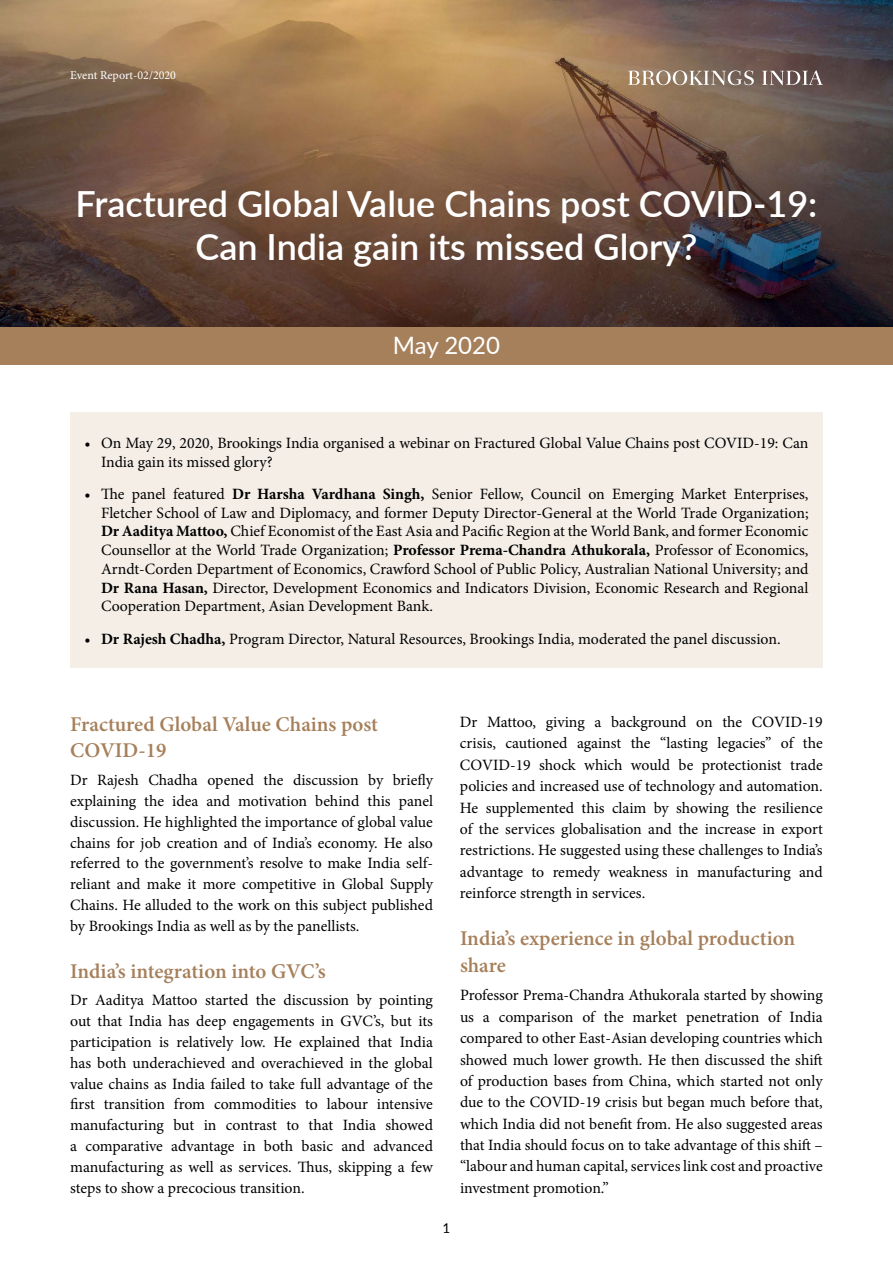
<style>
.page{position:relative;width:893px;height:1263px;background:#fff}
.page>*{position:absolute;margin:0;border:0;box-sizing:border-box;transform-origin:0 0}
.t1{font:600 36px/43.2px "Lato";color:#fff;text-align:center}
.t2{font:24px "Lato";color:#fff}
.t3{font:600 21px/26.5px "Minion Pro";color:#a6805b}
.t4{font:15.75px/21.3px "Minion Pro";color:#000;text-align:justify}
.t5{font:13.5px "Lato";color:#000}
.t6{font:12px "Minion Pro";color:#fff}
.s1{font-weight:700}
</style>
<div class="page">
<div style="left:70px;top:412px;width:753px;height:256px;background:#f4eee7"></div>
<svg style="left:0;top:0;width:893px;height:327px;background:#725744"></svg>
<div style="left:0;top:327px;width:893px;height:37px;background:#a6805b"></div>
<svg style="left:628px;top:70px;width:195px;height:15px;background:#9e8e84"></svg>
<p class="t6" style="left:70px;top:67px;width:107px">Event Report-02/2020</p>
<h1 class="t1" style="left:75px;top:181px;width:743px">Fractured Global Value Chains post COVID-19:<br>Can India gain its missed Glory?</h1>
<h2 class="t2" style="left:393px;top:328px;width:109px">May 2020</h2>
<p class="t4" style="left:101px;top:434px;width:709px;line-height:18.8px;text-indent:-17px">• On May 29, 2020, Brookings India organised a webinar on Fractured Global Value Chains post COVID-19: Can<br>India gain its missed glory?</p>
<p class="t4" style="left:101px;top:485px;width:709px;line-height:18.8px;text-indent:-17px">• The panel featured <span class="s1">Dr Harsha Vardhana Singh,</span> Senior Fellow, Council on Emerging Market Enterprises, Fletcher School of Law and Diplomacy, and former Deputy Director-General at the World Trade Organization; <span class="s1">Dr Aaditya Mattoo,</span> Chief Economist of the East Asia and Pacific Region at the World Bank, and former Economic Counsellor at the World Trade Organization; <span class="s1">Professor Prema-Chandra Athukorala,</span> Professor of Economics, Arndt-Corden Department of Economics, Crawford School of Public Policy, Australian National University; and <span class="s1">Dr Rana Hasan,</span> Director, Development Economics and Indicators Division, Economic Research and Regional Cooperation Department, Asian Development Bank.</p>
<p class="t4" style="left:84px;top:628px;width:698px">• <span class="s1">Dr Rajesh Chadha,</span> Program Director, Natural Resources, Brookings India, moderated the panel discussion.</p>
<h3 class="t3" style="left:70px;top:711px;width:309px">Fractured Global Value Chains post<br>COVID-19</h3>
<p class="t4" style="left:70px;top:770px;width:364px;line-height:20.9px">Dr Rajesh Chadha opened the discussion by briefly explaining the idea and motivation behind this panel discussion. He highlighted the importance of global value chains for job creation and of India’s economy. He also referred to the government’s resolve to make India self&shy;reliant and make it more competitive in Global Supply Chains. He alluded to the work on this subject published by Brookings India as well as by the panellists.</p>
<h3 class="t3" style="left:70px;top:957px;width:257px">India’s integration into GVC’s</h3>
<p class="t4" style="left:70px;top:990px;width:364px;line-height:20.9px">Dr Aaditya Mattoo started the discussion by pointing out that India has deep engagements in GVC’s, but its participation is relatively low. He explained that India has both underachieved and overachieved in the global value chains as India failed to take full advantage of the first transition from commodities to labour intensive manufacturing but in contrast to that India showed a comparative advantage in both basic and advanced manufacturing as well as services. Thus, skipping a few steps to show a precocious transition.</p>
<p class="t4" style="left:460px;top:711px;width:364px">Dr Mattoo, giving a background on the COVID-19 crisis, cautioned against the “lasting legacies” of the COVID-19 shock which would be protectionist trade policies and increased use of technology and automation.<br>He supplemented this claim by showing the resilience of the services globalisation and the increase in export restrictions. He suggested using these challenges to India’s advantage to remedy weakness in manufacturing and reinforce strength in services.</p>
<h3 class="t3" style="left:460px;top:925px;width:337px;line-height:27px">India’s experience in global production share</h3>
<p class="t4" style="left:460px;top:985px;width:364px">Professor Prema-Chandra Athukorala started by showing us a comparison of the market penetration of India compared to other East-Asian developing countries which showed much lower growth. He then discussed the shift of production bases from China, which started not only due to the COVID-19 crisis but began much before that, which India did not benefit from. He also suggested areas that India should focus on to take advantage of this shift – “labour and human capital, services link cost and proactive investment promotion.”</p>
<p class="t5" style="left:443px;top:1219px;width:9px">1</p>
</div>
